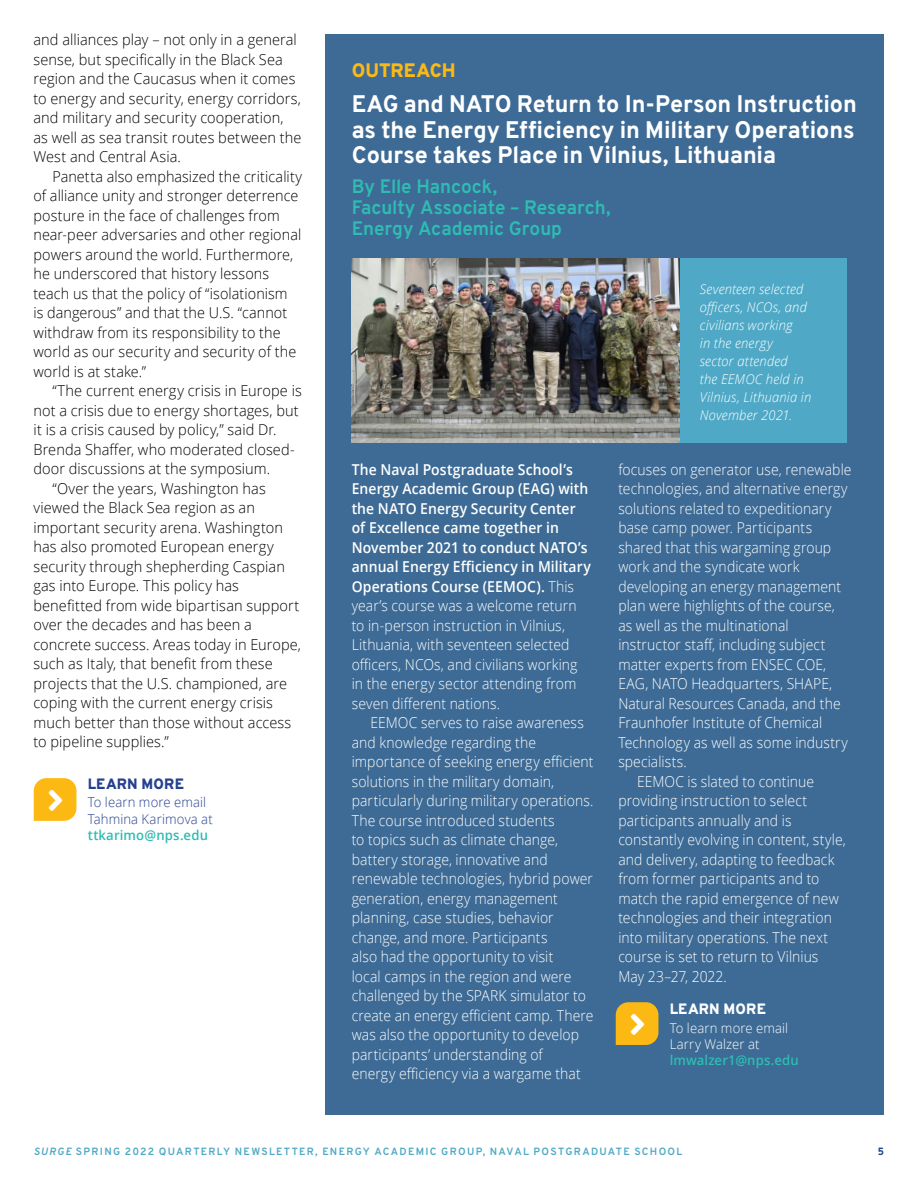
<style>
.page{position:relative;width:918px;height:1188px;background:#fff}
.page>*{position:absolute;margin:0;border:0;box-sizing:border-box;transform-origin:0 0}
.t1{font:800 24px/25.5px "Overpass";letter-spacing:-.005em;color:#fff;text-align:justify}
.t2{font:700 19.5px/21px "Overpass";color:#2fbcb2}
.t3{font:800 19.5px "Overpass";color:#fdb913}
.t4{font:300 15px/19.5px "Open Sans";letter-spacing:.005em;color:#fff;scale:.93 1}
.t5{font:300 15px/19.5px "Open Sans";letter-spacing:.005em;color:#000}
.t6{font:600 15px/19.5px "Open Sans";letter-spacing:.005em;color:#fff;scale:.93 1}
.t7{font:300 15px/19.5px "Open Sans";letter-spacing:.005em;color:#000;scale:.96 1}
.t8{font:800 15px "Overpass";letter-spacing:.015em;color:#25408f}
.t9{font:800 15px "Overpass";letter-spacing:.015em;color:#fff}
.t10{font:italic 300 13.5px/18px "Open Sans";letter-spacing:.015em;color:#fff;scale:.96 1}
.t11{font:300 13.5px/16.2px "Open Sans";letter-spacing:.01em;color:#25408f}
.t12{font:300 13.5px/16.2px "Open Sans";letter-spacing:.01em;color:#fff}
.t13{font:600 13.5px "Open Sans";letter-spacing:.01em;color:#2fbcb2}
.t14{font:600 13.5px "Open Sans";letter-spacing:.01em;color:#2fbcb2}
.t15{font:700 10.5px "Overpass";letter-spacing:.125em;color:#4fa9c6}
.t16{font:800 10.5px "Overpass";color:#1b438b}
.s1{font-weight:300}
.s2{font-style:italic}
</style>
<div class="page">
<div style="left:325px;top:34px;width:559px;height:1081px;background:#3d6b95"></div>
<div style="left:352px;top:259px;width:494px;height:184px;background:#4fa9c6"></div>
<img style="left:352px;top:259px;width:327px;height:184px">
<svg style="left:34px;top:778px;width:42px;height:43px;background:#fdbc20"></svg>
<svg style="left:616px;top:1002px;width:42px;height:43px;background:#f2b41a"></svg>
<p class="t5" style="left:33px;top:30px;width:270px">and alliances play – not only in a general sense, but specifically in the Black Sea region and the Caucasus when it comes to energy and security, energy corridors, and military and security cooperation, as well as sea transit routes between the West and Central Asia.</p>
<p class="t7" style="left:33px;top:166px;width:281px;text-indent:19px">Panetta also emphasized the criticality of alliance unity and stronger deterrence posture in the face of challenges from near-peer adversaries and other regional powers around the world. Furthermore, he underscored that history lessons teach us that the policy of “isolationism<br>is dangerous” and that the U.S. “cannot withdraw from its responsibility to the world as our security and security of the world is at stake.”</p>
<p class="t5" style="left:52px;top:381px;width:251px">“The current energy crisis in Europe is</p>
<p class="t5" style="left:33px;top:400px;width:267px">not a crisis due to energy shortages, but</p>
<p class="t5" style="left:33px;top:420px;width:245px">it is a crisis caused by policy,” said Dr.</p>
<p class="t5" style="left:33px;top:439px;width:263px">Brenda Shaffer, who moderated closed-</p>
<p class="t5" style="left:33px;top:459px;width:238px">door discussions at the symposium.</p>
<p class="t5" style="left:52px;top:478px;width:215px">“Over the years, Washington has</p>
<p class="t5" style="left:33px;top:498px;width:223px">viewed the Black Sea region as an</p>
<p class="t5" style="left:33px;top:517px;width:251px">important security arena. Washington</p>
<p class="t5" style="left:33px;top:537px;width:242px">has also promoted European energy</p>
<p class="t5" style="left:33px;top:556px;width:253px">security through shepherding Caspian</p>
<p class="t5" style="left:33px;top:576px;width:207px">gas into Europe. This policy has</p>
<p class="t5" style="left:33px;top:595px;width:267px">benefitted from wide bipartisan support</p>
<p class="t5" style="left:33px;top:615px;width:220px">over the decades and has been a</p>
<p class="t5" style="left:33px;top:634px;width:269px">concrete success. Areas today in Europe,</p>
<p class="t5" style="left:33px;top:654px;width:241px">such as Italy, that benefit from these</p>
<p class="t5" style="left:33px;top:673px;width:255px">projects that the U.S. championed, are</p>
<p class="t5" style="left:33px;top:693px;width:241px">coping with the current energy crisis</p>
<p class="t5" style="left:33px;top:712px;width:259px">much better than those without access</p>
<p class="t5" style="left:33px;top:732px;width:137px">to pipeline supplies.”</p>
<p class="t8" style="left:88px;top:773px;width:98px">LEARN MORE</p>
<p class="t11" style="left:88px;top:794px;width:127px">To learn more email<br>Tahmina Karimova at</p>
<p class="t14" style="left:88px;top:826px;width:122px">ttkarimo@nps.edu</p>
<h2 class="t3" style="left:352px;top:56px;width:105px">OUTREACH</h2>
<h1 class="t1" style="left:352px;top:92px;width:507px">EAG and NATO Return to In-Person Instruction as the Energy Efficiency in Military Operations Course takes Place in Vilnius, Lithuania</h1>
<h2 class="t2" style="left:352px;top:176px;width:260px">By Elle Hancock,<br>Faculty Associate – Research,<br>Energy Academic Group</h2>
<p class="t6" style="left:352px;top:459px;width:259px">The Naval Postgraduate School’s Energy Academic Group (EAG) with the NATO Energy Security Center of Excellence came together in November 2021 to conduct NATO’s annual Energy Efficiency in Military Operations Course (EEMOC). <span class="s1">This year’s course was a welcome return to in-person instruction in Vilnius, Lithuania, with seventeen selected officers, NCOs, and civilians working in the energy sector attending from seven different nations.</span></p>
<p class="t4" style="left:352px;top:713px;width:261px;text-indent:19px">EEMOC serves to raise awareness and knowledge regarding the importance of seeking energy efficient solutions in the military domain, particularly during military operations.<br>The course introduced students<br>to topics such as climate change, battery storage, innovative and renewable technologies, hybrid power generation, energy management planning, case studies, behavior change, and more. Participants<br>also had the opportunity to visit<br>local camps in the region and were challenged by the SPARK simulator to create an energy efficient camp. There was also the opportunity to develop participants’ understanding of<br>energy efficiency via a wargame that</p>
<p class="t10" style="left:700px;top:280px;width:118px">Seventeen selected officers, NCOs, and civilians working<br>in the energy<br>sector attended<br>the EEMOC held in<br>Vilnius, Lithuania in<br>November 2021.</p>
<p class="t4" style="left:618px;top:459px;width:252px">focuses on generator use, renewable</p>
<p class="t4" style="left:618px;top:479px;width:248px">technologies, and alternative energy</p>
<p class="t4" style="left:618px;top:498px;width:231px">solutions related to expeditionary</p>
<p class="t4" style="left:618px;top:518px;width:210px">base camp power. Participants</p>
<p class="t4" style="left:618px;top:537px;width:230px">shared that this wargaming group</p>
<p class="t4" style="left:618px;top:557px;width:196px">work and the syndicate work</p>
<p class="t4" style="left:618px;top:576px;width:241px">developing an energy management</p>
<p class="t4" style="left:618px;top:596px;width:234px">plan were highlights of the course,</p>
<p class="t4" style="left:618px;top:615px;width:185px">as well as the multinational</p>
<p class="t4" style="left:618px;top:635px;width:224px">instructor staff, including subject</p>
<p class="t4" style="left:618px;top:654px;width:225px">matter experts from ENSEC COE,</p>
<p class="t4" style="left:618px;top:674px;width:231px">EAG, NATO Headquarters, SHAPE,</p>
<p class="t4" style="left:618px;top:693px;width:241px">Natural Resources Canada, and the</p>
<p class="t4" style="left:618px;top:713px;width:221px">Fraunhofer Institute of Chemical</p>
<p class="t4" style="left:618px;top:732px;width:248px">Technology as well as some industry</p>
<p class="t4" style="left:618px;top:752px;width:75px">specialists.</p>
<p class="t4" style="left:637px;top:771px;width:192px">EEMOC is slated to continue</p>
<p class="t4" style="left:618px;top:791px;width:205px">providing instruction to select</p>
<p class="t4" style="left:618px;top:810px;width:188px">participants annually and is</p>
<p class="t4" style="left:618px;top:830px;width:246px">constantly evolving in content, style,</p>
<p class="t4" style="left:618px;top:849px;width:234px">and delivery, adapting to feedback</p>
<p class="t4" style="left:618px;top:869px;width:218px">from former participants and to</p>
<p class="t4" style="left:618px;top:888px;width:239px">match the rapid emergence of new</p>
<p class="t4" style="left:618px;top:908px;width:231px">technologies and their integration</p>
<p class="t4" style="left:618px;top:927px;width:227px">into military operations. The next</p>
<p class="t4" style="left:618px;top:947px;width:217px">course is set to return to Vilnius</p>
<p class="t4" style="left:618px;top:966px;width:118px">May 23–27, 2022.</p>
<p class="t9" style="left:670px;top:998px;width:98px">LEARN MORE</p>
<p class="t12" style="left:670px;top:1019px;width:120px">To learn more email<br>Larry Walzer at</p>
<p class="t13" style="left:670px;top:1051px;width:131px">lmwalzer1@nps.edu</p>
<p class="t15" style="left:34px;top:1144px;width:650px"><span class="s2">SURGE</span> SPRING 2022 QUARTERLY NEWSLETTER, ENERGY ACADEMIC GROUP, NAVAL POSTGRADUATE SCHOOL</p>
<p class="t16" style="left:878px;top:1144px;width:8px">5</p>
</div>
